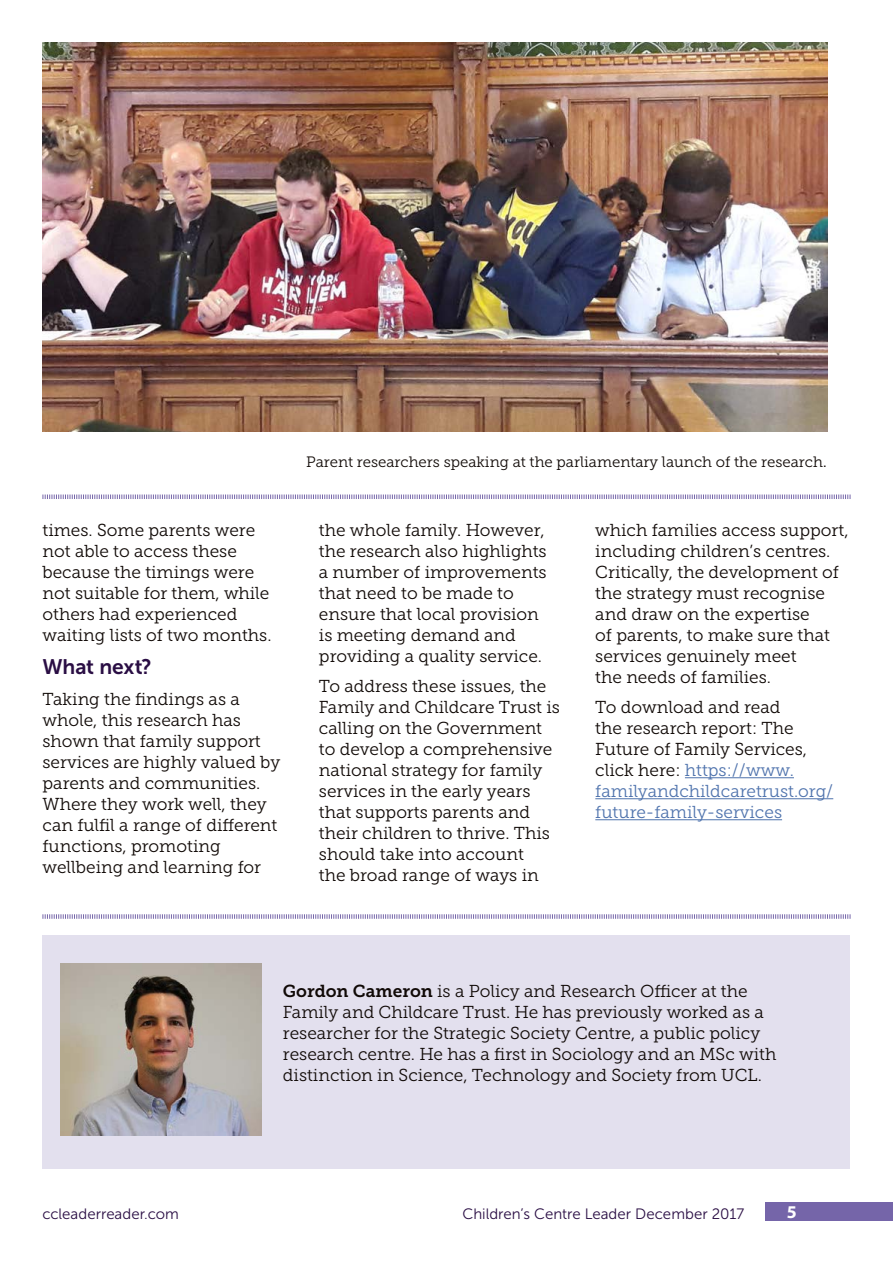
<style>
.page{position:relative;width:893px;height:1263px;background:#fff}
.page>*{position:absolute;margin:0;border:0;box-sizing:border-box;transform-origin:0 0}
.t1{font:21px "Museo Sans 700";letter-spacing:-.005em;color:#2a0e44}
.t2{font:700 18px "Myriad Pro";color:#fff}
.t3{font:17.25px/21px "Museo Slab 300";color:#100906}
.t4{font:15px "Museo Slab 300";color:#100906}
.t5{font:15px "Museo Sans 300";color:#2a0e44}
.s1{font-size:17.25px}
.s2{color:#4f73ad}
.s3{font-family:"Museo Slab 700"}
</style>
<div class="page">
<div style="left:765px;top:1202px;width:128px;height:18px;background:#7565a9"></div>
<img style="left:43px;top:43px;width:784px;height:389px">
<svg style="left:42px;top:494px;width:809px;height:5px"></svg>
<div style="left:43px;top:935px;width:807px;height:234px;background:#e3e0ee"></div>
<svg style="left:42px;top:914px;width:809px;height:5px"></svg>
<hr style="left:685px;top:777px;width:109px;height:1px;background:#4f73ad">
<hr style="left:595px;top:798px;width:238px;height:1px;background:#4f73ad">
<hr style="left:595px;top:819px;width:187px;height:1px;background:#4f73ad">
<img style="left:60px;top:964px;width:202px;height:172px">
<p class="t3" style="left:43px;top:520px;width:231px">times. Some parents were not able to access these because the timings were not suitable for them, while others had experienced waiting lists of two months.</p>
<p class="t1" style="left:43px;top:655px;width:111px">What next?</p>
<p class="t3" style="left:43px;top:688px;width:239px">Taking the findings as a whole, this research has shown that family support services are highly valued by parents and communities.<br>Where they work well, they can fulfil a range of different functions, promoting wellbeing and learning for</p>
<p class="t4" style="left:306px;top:454px;width:522px">Parent researchers speaking at the parliamentary launch of the research<span class="s1">.</span></p>
<p class="t3" style="left:319px;top:520px;width:229px">the whole family. However, the research also highlights a number of improvements that need to be made to ensure that local provision is meeting demand and providing a quality service.</p>
<p class="t3" style="left:319px;top:676px;width:242px">To address these issues, the<br>Family and Childcare Trust is calling on the Government to develop a comprehensive national strategy for family services in the early years that supports parents and their children to thrive. This should take into account<br>the broad range of ways in</p>
<p class="t3" style="left:595px;top:520px;width:255px">which families access support, including children’s centres.<br>Critically, the development of the strategy must recognise and draw on the expertise<br>of parents, to make sure that services genuinely meet<br>the needs of families.</p>
<p class="t3" style="left:595px;top:697px;width:239px">To download and read<br>the research report: The<br>Future of Family Services, click here: <span class="s2">https://www. familyandchildcaretrust.org/ future-family-services</span></p>
<p class="t3" style="left:283px;top:981px;width:495px"><span class="s3">Gordon Cameron</span> is a Policy and Research Officer at the Family and Childcare Trust. He has previously worked as a researcher for the Strategic Society Centre, a public policy research centre. He has a first in Sociology and an MSc with distinction in Science, Technology and Society from UCL.</p>
<p class="t5" style="left:43px;top:1206px;width:138px">ccleaderreader.com</p>
<p class="t5" style="left:463px;top:1206px;width:283px">Children’s Centre Leader December 2017</p>
<p class="t2" style="left:787px;top:1200px;width:11px">5</p>
</div>
